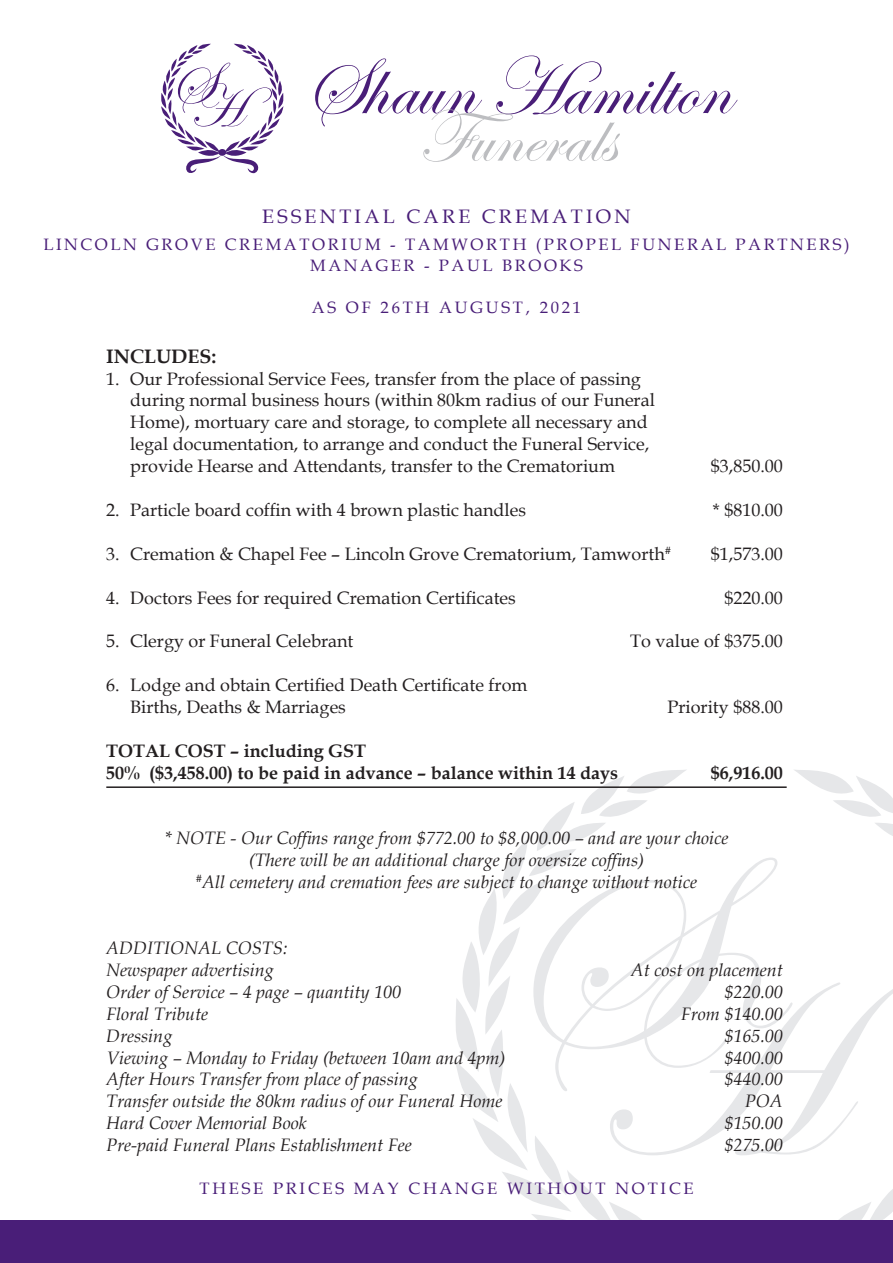
<style>
.page{position:relative;width:893px;height:1263px;background:#fff}
.page>*{position:absolute;margin:0;border:0;box-sizing:border-box;transform-origin:0 0}
.t1{font:82.35px "Edwardian Script ITC";color:#491e78}
.t2{font:75.9px "Edwardian Script ITC";color:#bcbdc0}
.t3{font:19.5px "Book Antiqua";letter-spacing:.17em;color:#491e78}
.t4{font:700 19.5px "Book Antiqua";color:#231f20}
.t5{font:18px/21.9px "Book Antiqua";color:#231f20}
.t6{font:italic 18px "Book Antiqua";color:#231f20}
.t7{font:700 18px "Book Antiqua";color:#231f20}
.t8{font:16.5px "Book Antiqua";letter-spacing:.16em;color:#491e78}
</style>
<div class="page">
<svg style="left:161px;top:43px;width:123px;height:131px"></svg>
<svg style="left:455px;top:770px;width:438px;height:450px"></svg>
<svg style="left:533px;top:857px;width:244px;height:234px"></svg>
<div style="left:0;top:1220px;width:893px;height:43px;background:#491e78"></div>
<hr style="left:106px;top:786px;width:681px;height:2px;background:#231f20">
<p class="t1" style="left:304px;top:42px;width:427px">Shaun Hamilton</p>
<p class="t2" style="left:419px;top:96px;width:198px">Funerals</p>
<p class="t3" style="left:262px;top:203px;width:370px">ESSENTIAL CARE CREMATION</p>
<p class="t8" style="left:43px;top:233px;width:808px">LINCOLN GROVE CREMATORIUM - TAMWORTH (PROPEL FUNERAL PARTNERS)</p>
<p class="t8" style="left:310px;top:254px;width:274px">MANAGER - PAUL BROOKS</p>
<p class="t8" style="left:312px;top:296px;width:271px">AS OF 26TH AUGUST, 2021</p>
<p class="t4" style="left:106px;top:343px;width:111px">INCLUDES:</p>
<p class="t5" style="left:130px;top:367px;width:526px;text-indent:-24px">1. Our Professional Service Fees, transfer from the place of passing during normal business hours (within 80km radius of our Funeral Home), mortuary care and storage, to complete all necessary and legal documentation, to arrange and conduct the Funeral Service, provide Hearse and Attendants, transfer to the Crematorium</p>
<p class="t5" style="left:711px;top:455px;width:73px">$3,850.00</p>
<p class="t5" style="left:106px;top:498px;width:421px">2. Particle board coffin with 4 brown plastic handles</p>
<p class="t5" style="left:713px;top:498px;width:72px">* $810.00</p>
<p class="t5" style="left:106px;top:542px;width:566px">3. Cremation &amp; Chapel Fee – Lincoln Grove Crematorium, Tamworth<sup>#</sup></p>
<p class="t5" style="left:711px;top:542px;width:74px">$1,573.00</p>
<p class="t5" style="left:106px;top:586px;width:411px">4. Doctors Fees for required Cremation Certificates</p>
<p class="t5" style="left:724px;top:586px;width:60px">$220.00</p>
<p class="t5" style="left:106px;top:630px;width:249px">5. Clergy or Funeral Celebrant</p>
<p class="t5" style="left:630px;top:630px;width:154px">To value of $375.00</p>
<p class="t5" style="left:106px;top:674px;width:423px">6. Lodge and obtain Certified Death Certificate from</p>
<p class="t5" style="left:130px;top:695px;width:217px">Births, Deaths &amp; Marriages</p>
<p class="t5" style="left:668px;top:695px;width:117px">Priority $88.00</p>
<p class="t7" style="left:106px;top:738px;width:261px">TOTAL COST – including GST</p>
<p class="t7" style="left:106px;top:760px;width:513px">50% ($3,458.00) to be paid in advance – balance within 14 days</p>
<p class="t7" style="left:711px;top:760px;width:73px">$6,916.00</p>
<p class="t6" style="left:165px;top:826px;width:565px">* NOTE - Our Coffins range from $772.00 to $8,000.00 – and are your choice</p>
<p class="t6" style="left:249px;top:848px;width:397px">(There will be an additional charge for oversize coffins)</p>
<p class="t6" style="left:196px;top:869px;width:503px"><sup>#</sup>All cemetery and cremation fees are subject to change without notice</p>
<p class="t6" style="left:106px;top:935px;width:183px">ADDITIONAL COSTS:</p>
<p class="t6" style="left:106px;top:957px;width:169px">Newspaper advertising</p>
<p class="t6" style="left:631px;top:957px;width:154px">At cost on placement</p>
<p class="t6" style="left:106px;top:979px;width:296px">Order of Service – 4 page – quantity 100</p>
<p class="t6" style="left:724px;top:979px;width:60px">$220.00</p>
<p class="t6" style="left:106px;top:1001px;width:103px">Floral Tribute</p>
<p class="t6" style="left:681px;top:1001px;width:104px">From $140.00</p>
<p class="t6" style="left:106px;top:1023px;width:68px">Dressing</p>
<p class="t6" style="left:724px;top:1023px;width:60px">$165.00</p>
<p class="t6" style="left:106px;top:1045px;width:401px">Viewing – Monday to Friday (between 10am and 4pm)</p>
<p class="t6" style="left:724px;top:1045px;width:60px">$400.00</p>
<p class="t6" style="left:106px;top:1067px;width:313px">After Hours Transfer from place of passing</p>
<p class="t6" style="left:724px;top:1067px;width:60px">$440.00</p>
<p class="t6" style="left:106px;top:1088px;width:398px">Transfer outside the 80km radius of our Funeral Home</p>
<p class="t6" style="left:745px;top:1088px;width:39px">POA</p>
<p class="t6" style="left:106px;top:1110px;width:202px">Hard Cover Memorial Book</p>
<p class="t6" style="left:724px;top:1110px;width:60px">$150.00</p>
<p class="t6" style="left:106px;top:1132px;width:307px">Pre-paid Funeral Plans Establishment Fee</p>
<p class="t6" style="left:724px;top:1132px;width:60px">$275.00</p>
<p class="t8" style="left:199px;top:1177px;width:496px">THESE PRICES MAY CHANGE WITHOUT NOTICE</p>
</div>
